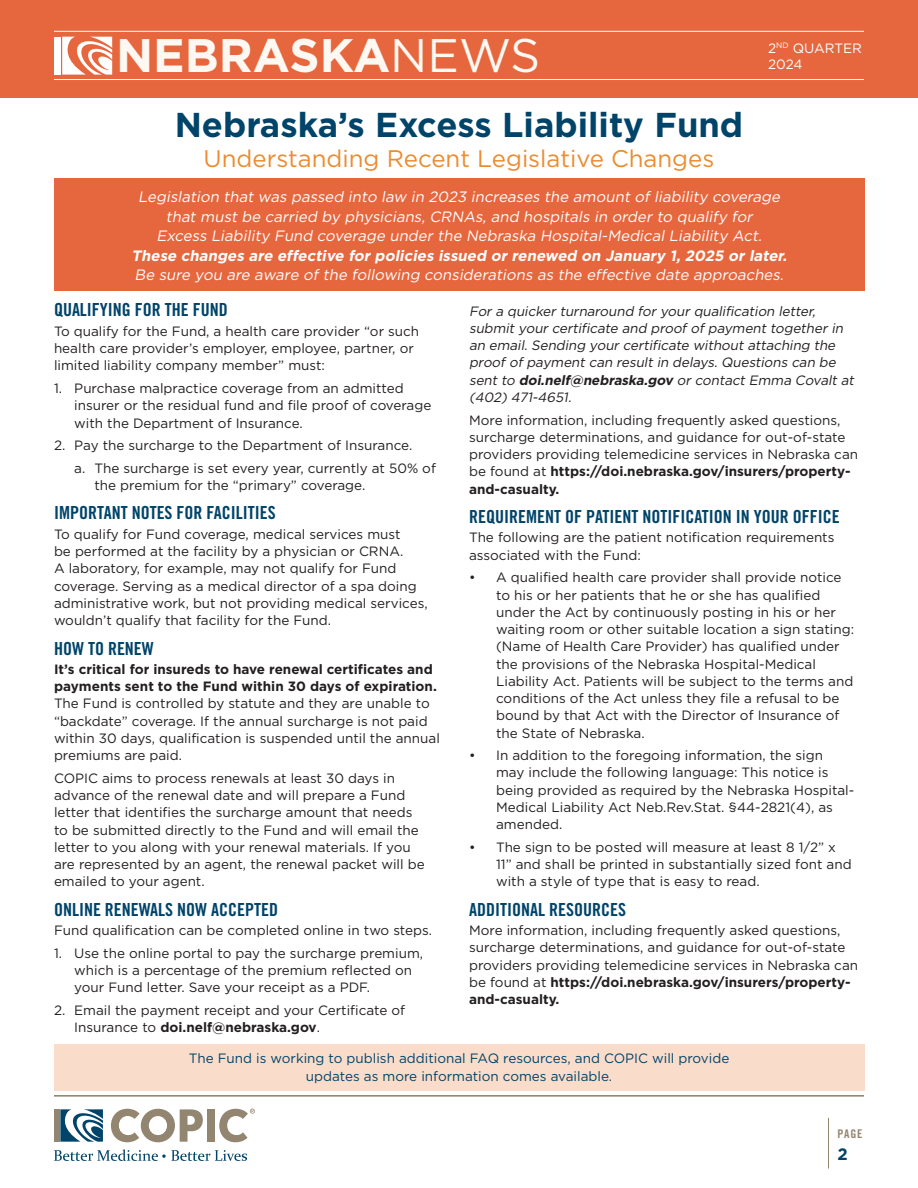
<style>
.page{position:relative;width:918px;height:1188px;background:#fff}
.page>*{position:absolute;margin:0;border:0;box-sizing:border-box;transform-origin:0 0}
.t1{font:700 47.1px "Gotham";color:#fdf8f2}
.Header_2-_Orange{font:700 34.5px "Gotham";color:#00446a}
.Header_2-_Orange-2{font:24px "Gotham";color:#eb8c30}
.Subhead_2{font:18px "Trade Gothic LT Std Bd Cn 20";color:#00446a}
.t2{font:700 16.5px "Gotham";color:#00446a}
.t3{font:italic 15px/19.5px "Gotham";color:#fff;text-align:center}
.Text{font:13.5px/17.2px "Gotham";color:#231f20}
.Text-2{font:italic 13.5px/17.2px "Gotham";color:#231f20}
.t4{font:13.5px/18px "Gotham";color:#00446a;text-align:center}
.Issue_Text{font:13.5px "Gotham";color:#fff}
.Page_Number-Title-Left{font:12px "Trade Gothic LT Std Bd Cn 20";color:#938671}
.s1{font-weight:400}
.s2{font-weight:700}
</style>
<div class="page">
<div style="left:0;top:0;width:918px;height:97px;background:#e6673e"></div>
<hr style="left:54px;top:79px;width:810px;height:1px;background:#fff">
<hr style="left:54px;top:31px;width:810px;height:1px;background:#fff">
<div style="left:55px;top:37px;width:6px;height:38px;background:#fff"></div>
<svg style="left:62px;top:37px;width:50px;height:38px"></svg>
<div style="left:54px;top:1109px;width:5px;height:33px;background:#938671"></div>
<svg style="left:54px;top:1149px;width:193px;height:12px"></svg>
<svg style="left:111px;top:1109px;width:92px;height:33px"></svg>
<div style="left:207px;top:1109px;width:8px;height:33px;background:#938671"></div>
<svg style="left:60px;top:1109px;width:43px;height:33px"></svg>
<svg style="left:219px;top:1109px;width:36px;height:33px"></svg>
<hr style="left:828px;top:1118px;width:1px;height:51px;background:#938671">
<hr style="left:54px;top:1095px;width:810px;height:1px;background:#938671">
<div style="left:54px;top:179px;width:810px;height:112px;background:#e6673e"></div>
<div style="left:54px;top:1044px;width:810px;height:46px;background:#fadccb"></div>
<p class="t1" style="left:116px;top:29px;width:426px">NEBRASKA<span class="s1">NEWS</span></p>
<p class="Issue_Text" style="left:768px;top:40px;width:95px">2<sup>ND</sup> QUARTER</p>
<p class="Issue_Text" style="left:768px;top:57px;width:36px">2024</p>
<p class="Header_2-_Orange" style="left:175px;top:105px;width:570px">Nebraska’s Excess Liability Fund</p>
<p class="Header_2-_Orange-2" style="left:204px;top:145px;width:512px">Understanding Recent Legislative Changes</p>
<p class="t3" style="left:131px;top:187px;width:660px">Legislation that was passed into law in 2023 increases the amount of liability coverage that must be carried by physicians, CRNAs, and hospitals in order to qualify for<br>Excess Liability Fund coverage under the Nebraska Hospital-Medical Liability Act.<br><span class="s2">These changes are effective for policies issued or renewed on January 1, 2025 or later.<br></span>Be sure you are aware of the following considerations as the effective date approaches.</p>
<p class="Subhead_2" style="left:54px;top:299px;width:175px">QUALIFYING FOR THE FUND</p>
<p class="Text" style="left:54px;top:322px;width:367px">To qualify for the Fund, a health care provider “or such health care provider’s employer, employee, partner, or limited liability company member” must:</p>
<p class="Text" style="left:74px;top:379px;width:359px;text-indent:-20px">1. Purchase malpractice coverage from an admitted insurer or the residual fund and file proof of coverage with the Department of Insurance.</p>
<p class="Text" style="left:54px;top:437px;width:360px">2. Pay the surcharge to the Department of Insurance.</p>
<p class="Text" style="left:94px;top:459px;width:343px;text-indent:-20px">a. The surcharge is set every year, currently at 50% of the premium for the “primary” coverage.</p>
<p class="Subhead_2" style="left:54px;top:502px;width:223px">IMPORTANT NOTES FOR FACILITIES</p>
<p class="Text" style="left:54px;top:525px;width:375px">To qualify for Fund coverage, medical services must<br>be performed at the facility by a physician or CRNA.<br>A laboratory, for example, may not qualify for Fund coverage. Serving as a medical director of a spa doing administrative work, but not providing medical services, wouldn’t qualify that facility for the Fund.</p>
<p class="Subhead_2" style="left:54px;top:637px;width:101px">HOW TO RENEW</p>
<p class="Text" style="left:54px;top:660px;width:387px"><span class="s2">It’s critical for insureds to have renewal certificates and payments sent to the Fund within 30 days of expiration.<br></span>The Fund is controlled by statute and they are unable to “backdate” coverage. If the annual surcharge is not paid within 30 days, qualification is suspended until the annual premiums are paid.</p>
<p class="Text" style="left:54px;top:769px;width:372px">COPIC aims to process renewals at least 30 days in advance of the renewal date and will prepare a Fund letter that identifies the surcharge amount that needs to be submitted directly to the Fund and will email the letter to you along with your renewal materials. If you are represented by an agent, the renewal packet will be emailed to your agent.</p>
<p class="Subhead_2" style="left:54px;top:898px;width:226px">ONLINE RENEWALS NOW ACCEPTED</p>
<p class="Text" style="left:54px;top:922px;width:380px">Fund qualification can be completed online in two steps.</p>
<p class="Text" style="left:74px;top:944px;width:350px;text-indent:-20px">1. Use the online portal to pay the surcharge premium, which is a percentage of the premium reflected on your Fund letter. Save your receipt as a PDF.</p>
<p class="Text" style="left:74px;top:1001px;width:332px;text-indent:-20px">2. Email the payment receipt and your Certificate of<br>Insurance to <span class="s2">doi.nelf@nebraska.gov</span>.</p>
<p class="Text-2" style="left:469px;top:302px;width:389px">For a quicker turnaround for your qualification letter, submit your certificate and proof of payment together in an email. Sending your certificate without attaching the proof of payment can result in delays. Questions can be sent to <span class="s2">doi.nelf@nebraska.gov</span> or contact Emma Covalt at (402) 471-4651.</p>
<p class="Text" style="left:469px;top:411px;width:391px">More information, including frequently asked questions, surcharge determinations, and guidance for out-of-state providers providing telemedicine services in Nebraska can be found at <span class="s2">https://doi.nebraska.gov/insurers/property&shy;and-casualty.</span></p>
<p class="Subhead_2" style="left:469px;top:506px;width:372px">REQUIREMENT OF PATIENT NOTIFICATION IN YOUR OFFICE</p>
<p class="Text" style="left:469px;top:529px;width:367px">The following are the patient notification requirements associated with the Fund:</p>
<p class="Text" style="left:496px;top:569px;width:360px;text-indent:-27px">• A qualified health care provider shall provide notice to his or her patients that he or she has qualified under the Act by continuously posting in his or her waiting room or other suitable location a sign stating: (Name of Health Care Provider) has qualified under the provisions of the Nebraska Hospital-Medical Liability Act. Patients will be subject to the terms and conditions of the Act unless they file a refusal to be bound by that Act with the Director of Insurance of the State of Nebraska.</p>
<p class="Text" style="left:496px;top:747px;width:360px;text-indent:-27px">• In addition to the foregoing information, the sign may include the following language: This notice is being provided as required by the Nebraska Hospital-Medical Liability Act Neb.Rev.Stat. §44-2821(4), as amended.</p>
<p class="Text" style="left:496px;top:838px;width:357px;text-indent:-27px">• The sign to be posted will measure at least 8 1/2” x<br>11” and shall be printed in substantially sized font and with a style of type that is easy to read.</p>
<p class="Subhead_2" style="left:469px;top:898px;width:158px">ADDITIONAL RESOURCES</p>
<p class="Text" style="left:469px;top:922px;width:391px">More information, including frequently asked questions, surcharge determinations, and guidance for out-of-state providers providing telemedicine services in Nebraska can be found at <span class="s2">https://doi.nebraska.gov/insurers/property&shy;and-casualty.</span></p>
<p class="t4" style="left:189px;top:1049px;width:542px">The Fund is working to publish additional FAQ resources, and COPIC will provide updates as more information comes available.</p>
<p class="Page_Number-Title-Left" style="left:837px;top:1127px;width:27px">PAGE</p>
<p class="t2" style="left:838px;top:1145px;width:12px">2</p>
</div>
